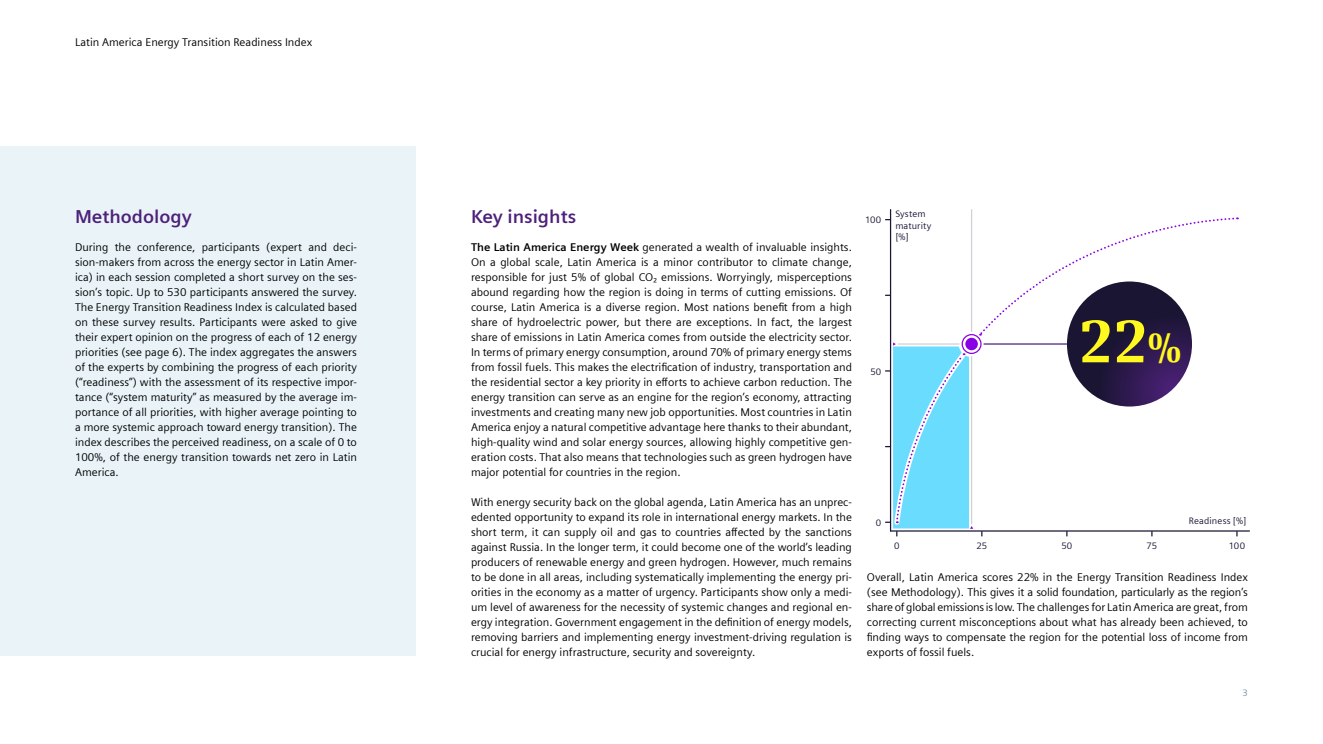
<style>
.page{position:relative;width:1323px;height:744px;background:#fff}
.page>*{position:absolute;margin:0;border:0;box-sizing:border-box;transform-origin:0 0}
.t1{font:700 60px "Siemens Serif";color:#fff91f}
.t2{font:700 18.75px "Siemens Sans";color:#4d217a}
.t3{font:11.25px/15px "Siemens Sans";color:#000;text-align:justify}
.t4{font:9.38px/11.2px "Siemens Sans";letter-spacing:.015em;color:#1b1534}
.t5{font:9.38px "Siemens Sans";color:#7b919d}
.s1{font-weight:700}
.s2{font-size:40px}
</style>
<div class="page">
<div style="left:0;top:146px;width:415px;height:510px;background:#eaf4f8"></div>
<hr style="left:890px;top:530px;width:359px;height:1px;background:#1b1534">
<hr style="left:890px;top:210px;width:1px;height:321px;background:#1b1534">
<svg style="left:963px;top:216px;width:276px;height:191px"></svg>
<svg style="left:978px;top:217px;width:259px;height:119px"></svg>
<hr style="left:971px;top:210px;width:1px;height:121px;background:#d1d0d6">
<svg style="left:885px;top:342px;width:88px;height:194px"></svg>
<div style="left:965px;top:338px;width:12px;height:12px;background:#8a00e5;border-radius:50%"></div>
<div style="left:961px;top:334px;width:20px;height:20px;border:1px solid #8a00e5;border-radius:50%"></div>
<p class="t3" style="left:75px;top:34px;width:239px">Latin America Energy Transition Readiness Index</p>
<h2 class="t2" style="left:75px;top:202px;width:118px">Methodology</h2>
<h2 class="t2" style="left:471px;top:202px;width:107px">Key insights</h2>
<p class="t3" style="left:75px;top:239px;width:283px">During the conference, participants (expert and deci&shy;sion-makers from across the energy sector in Latin Amer&shy;ica) in each session completed a short survey on the ses&shy;sion’s topic. Up to 530 participants answered the survey.<br>The Energy Transition Readiness Index is calculated based on these survey results. Participants were asked to give their expert opinion on the progress of each of 12 energy priorities (see page 6). The index aggregates the answers of the experts by combining the progress of each priority (“readiness”) with the assessment of its respective impor&shy;tance (“system maturity” as measured by the average im&shy;portance of all priorities, with higher average pointing to a more systemic approach toward energy transition). The index describes the perceived readiness, on a scale of 0 to 100%, of the energy transition towards net zero in Latin America.</p>
<p class="t3" style="left:471px;top:239px;width:382px"><span class="s1">The Latin America Energy Week</span> generated a wealth of invaluable insights.<br>On a global scale, Latin America is a minor contributor to climate change, responsible for just 5% of global CO₂ emissions. Worryingly, misperceptions abound regarding how the region is doing in terms of cutting emissions. Of course, Latin America is a diverse region. Most nations benefit from a high share of hydroelectric power, but there are exceptions. In fact, the largest share of emissions in Latin America comes from outside the electricity sector.<br>In terms of primary energy consumption, around 70% of primary energy stems from fossil fuels. This makes the electrification of industry, transportation and the residential sector a key priority in efforts to achieve carbon reduction. The energy transition can serve as an engine for the region’s economy, attracting investments and creating many new job opportunities. Most countries in Latin America enjoy a natural competitive advantage here thanks to their abundant, high-quality wind and solar energy sources, allowing highly competitive gen&shy;eration costs. That also means that technologies such as green hydrogen have major potential for countries in the region.</p>
<p class="t3" style="left:471px;top:494px;width:382px">With energy security back on the global agenda, Latin America has an unprec&shy;edented opportunity to expand its role in international energy markets. In the short term, it can supply oil and gas to countries affected by the sanctions against Russia. In the longer term, it could become one of the world’s leading producers of renewable energy and green hydrogen. However, much remains to be done in all areas, including systematically implementing the energy pri&shy;orities in the economy as a matter of urgency. Participants show only a medi&shy;um level of awareness for the necessity of systemic changes and regional en&shy;ergy integration. Government engagement in the definition of energy models, removing barriers and implementing energy investment-driving regulation is crucial for energy infrastructure, security and sovereignty.</p>
<p class="t4" style="left:865px;top:214px;width:18px">100</p>
<p class="t4" style="left:895px;top:208px;width:38px">System maturity [%]</p>
<p class="t4" style="left:870px;top:365px;width:12px">50</p>
<h1 class="t1" style="left:1078px;top:297px;width:104px">22<span class="s2">%</span></h1>
<p class="t4" style="left:876px;top:516px;width:7px">0</p>
<p class="t4" style="left:1188px;top:514px;width:59px">Readiness [%]</p>
<p class="t4" style="left:894px;top:539px;width:7px">0</p>
<p class="t4" style="left:976px;top:539px;width:12px">25</p>
<p class="t4" style="left:1061px;top:539px;width:12px">50</p>
<p class="t4" style="left:1146px;top:539px;width:12px">75</p>
<p class="t4" style="left:1228px;top:539px;width:18px">100</p>
<p class="t3" style="left:867px;top:569px;width:382px">Overall, Latin America scores 22% in the Energy Transition Readiness Index (see Methodology). This gives it a solid foundation, particularly as the region’s share of global emissions is low. The challenges for Latin America are great, from correcting current misconceptions about what has already been achieved, to finding ways to compensate the region for the potential loss of income from exports of fossil fuels.</p>
<p class="t5" style="left:1242px;top:686px;width:7px">3</p>
</div>
